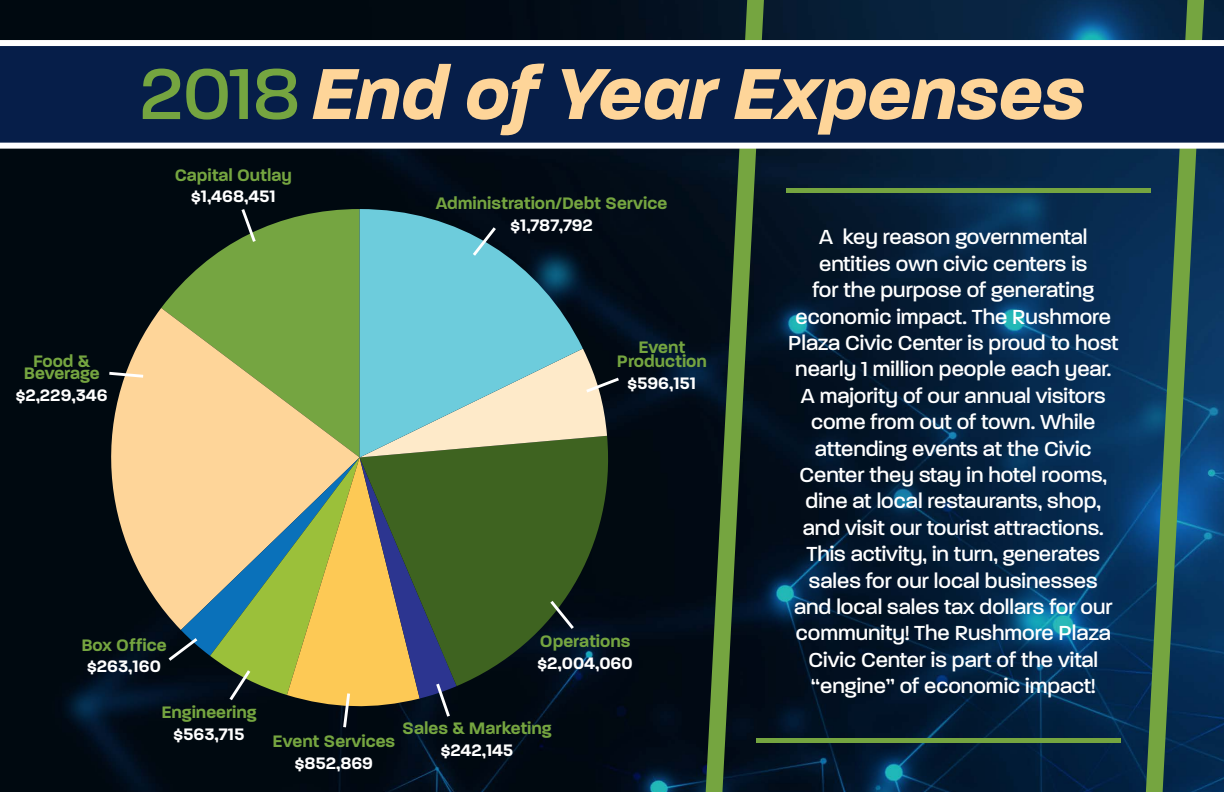
<style>
.page{position:relative;width:1224px;height:792px;background:#fff}
.page>*{position:absolute;margin:0;border:0;box-sizing:border-box;transform-origin:0 0}
.t1{font:italic 700 78px "Paralucent";color:#fed599}
.t2{font:500 22px/26.4px "Paralucent";color:#fff;text-align:center}
.t3{font:600 18px "Paralucent";color:#75a540}
.t4{font:600 18px "Paralucent";color:#fff}
.s1{font-weight:500;font-style:normal;color:#75a540}
</style>
<div class="page">
<img style="left:0;top:0;width:1224px;height:792px">
<svg style="left:161px;top:209px;width:199px;height:99px;background:#537833"></svg>
<svg style="left:92px;top:308px;width:268px;height:322px;background:#807d52"></svg>
<svg style="left:360px;top:209px;width:223px;height:140px;background:#4f99a9"></svg>
<hr style="left:786px;top:189px;width:364px;height:4px;background:#75a540">
<hr style="left:756px;top:739px;width:364px;height:4px;background:#75a540">
<svg style="left:706px;top:0;width:58px;height:792px;background:#233926"></svg>
<svg style="left:1146px;top:0;width:58px;height:792px;background:#275658"></svg>
<svg style="left:0;top:40px;width:1224px;height:109px;background:#21365c"></svg>
<svg style="left:241px;top:209px;width:15px;height:33px"></svg>
<svg style="left:473px;top:227px;width:23px;height:29px"></svg>
<svg style="left:169px;top:349px;width:450px;height:378px;background:#7e8a5d"></svg>
<svg style="left:109px;top:372px;width:34px;height:6px"></svg>
<p class="t1" style="left:140px;top:47px;width:946px"><span class="s1">2018</span>End of Year Expenses</p>
<p class="t3" style="left:33px;top:350px;width:59px">Food &amp;</p>
<p class="t3" style="left:24px;top:362px;width:77px">Beverage</p>
<p class="t4" style="left:16px;top:384px;width:94px">$2,229,346</p>
<p class="t3" style="left:175px;top:164px;width:119px">Capital Outlay</p>
<p class="t4" style="left:191px;top:186px;width:86px">$1,468,451</p>
<p class="t3" style="left:436px;top:192px;width:233px">Administration/Debt Service</p>
<p class="t4" style="left:511px;top:214px;width:84px">$1,787,792</p>
<p class="t3" style="left:638px;top:337px;width:48px">Event</p>
<p class="t3" style="left:617px;top:351px;width:91px">Production</p>
<p class="t4" style="left:628px;top:372px;width:70px">$596,151</p>
<p class="t3" style="left:81px;top:634px;width:87px">Box Office</p>
<p class="t4" style="left:87px;top:656px;width:75px">$263,160</p>
<p class="t3" style="left:161px;top:702px;width:97px">Engineering</p>
<p class="t4" style="left:174px;top:723px;width:72px">$563,715</p>
<p class="t3" style="left:540px;top:631px;width:92px">Operations</p>
<p class="t4" style="left:538px;top:652px;width:97px">$2,004,060</p>
<p class="t3" style="left:273px;top:730px;width:124px">Event Services</p>
<p class="t4" style="left:295px;top:752px;width:80px">$852,869</p>
<p class="t3" style="left:402px;top:718px;width:151px">Sales &amp; Marketing</p>
<p class="t4" style="left:441px;top:740px;width:74px">$242,145</p>
<p class="t2" style="left:788px;top:224px;width:332px">A key reason governmental entities own civic centers is<br>for the purpose of generating economic impact. The Rushmore<br>Plaza Civic Center is proud to host nearly 1 million people each year.<br>A majority of our annual visitors come from out of town. While attending events at the Civic<br>Center they stay in hotel rooms, dine at local restaurants, shop, and visit our tourist attractions.<br>This activity, in turn, generates sales for our local businesses and local sales tax dollars for our community! The Rushmore Plaza<br>Civic Center is part of the vital “engine” of economic impact!</p>
</div>
